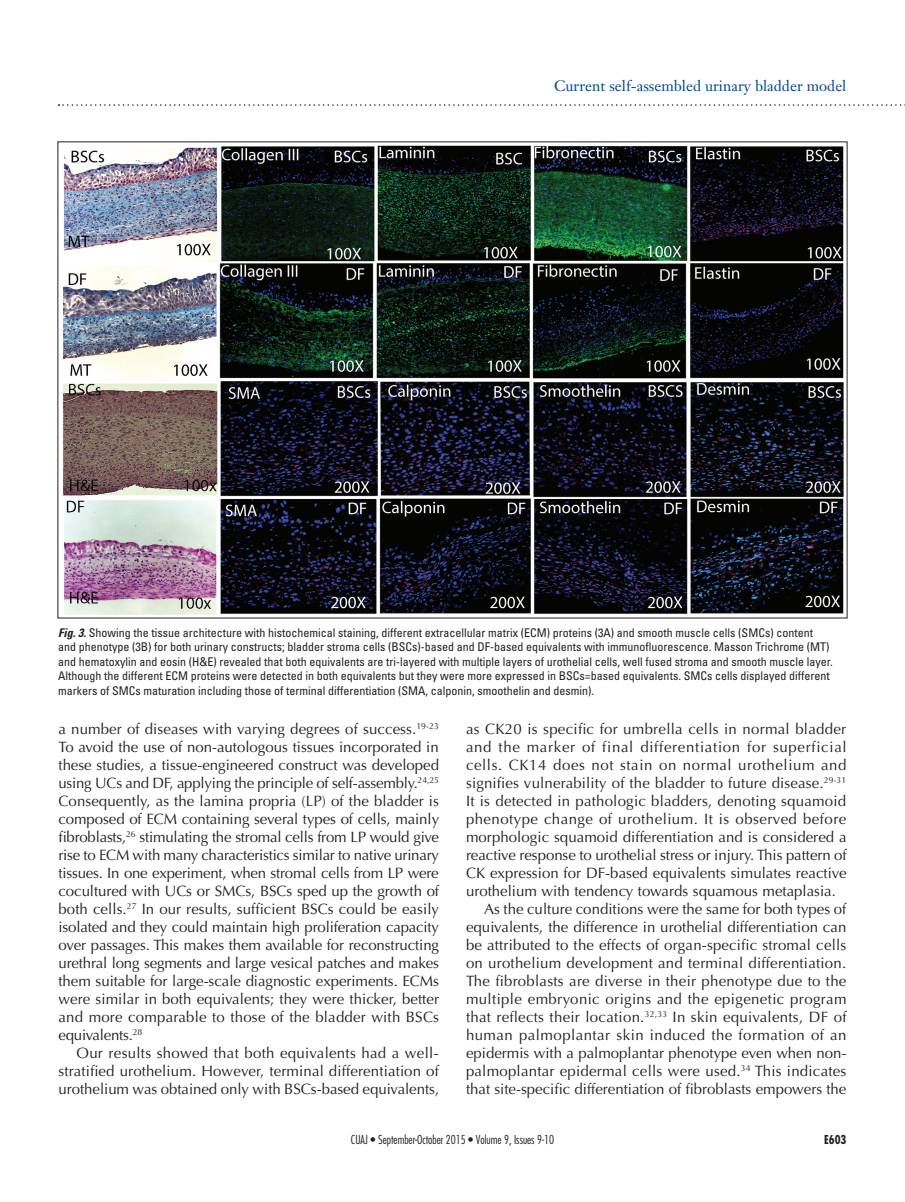
<style>
.page{position:relative;width:905px;height:1202px;background:#fff}
.page>*{position:absolute;margin:0;border:0;box-sizing:border-box;transform-origin:0 0}
.t1{font:15px/18px "Optima";letter-spacing:.01em;color:#231f20;text-align:justify}
.t2{font:15px "Optima";letter-spacing:.03em;color:#231f20}
.t3{font:15px "Optima";letter-spacing:.045em;color:#231f20}
.t4{font:15px "Optima";letter-spacing:.04em;color:#231f20}
.t5{font:15px "Janson Text";color:#014990}
.t6{font:condensed 12px/14.4px "Univers";color:#231f20}
.t7{font:300 condensed 12px "Futura";color:#231f20}
.t8{font:700 condensed 12px "Futura";color:#231f20}
.s1{font-weight:700;font-style:italic}
</style>
<div class="page">
<svg style="left:58px;top:104px;width:847px;height:2px"></svg>
<img style="left:63px;top:145px;width:781px;height:470px">
<p class="t5" style="left:554px;top:76px;width:294px">Current self-assembled urinary bladder model</p>
<p class="t6" style="left:58px;top:625px;width:776px"><span class="s1">Fig. 3.</span> Showing the tissue architecture with histochemical staining, different extracellular matrix (ECM) proteins (3A) and smooth muscle cells (SMCs) content and phenotype (3B) for both urinary constructs; bladder stroma cells (BSCs)-based and DF-based equivalents with immunofluorescence. Masson Trichrome (MT) and hematoxylin and eosin (H&amp;E) revealed that both equivalents are tri-layered with multiple layers of urothelial cells, well fused stroma and smooth muscle layer.<br>Although the different ECM proteins were detected in both equivalents but they were more expressed in BSCs=based equivalents. SMCs cells displayed different markers of SMCs maturation including those of terminal differentiation (SMA, calponin, smoothelin and desmin).</p>
<p class="t1" style="left:58px;top:720px;width:382px">a number of diseases with varying degrees of success.<sup>19-23<br></sup>To avoid the use of non-autologous tissues incorporated in these studies, a tissue-engineered construct was developed using UCs and DF, applying the principle of self-assembly.<sup>24,25<br></sup>Consequently, as the lamina propria (LP) of the bladder is composed of ECM containing several types of cells, mainly fibroblasts,<sup>26</sup> stimulating the stromal cells from LP would give rise to ECM with many characteristics similar to native urinary tissues. In one experiment, when stromal cells from LP were cocultured with UCs or SMCs, BSCs sped up the growth of both cells.<sup>27</sup> In our results, sufficient BSCs could be easily isolated and they could maintain high proliferation capacity over passages. This makes them available for reconstructing urethral long segments and large vesical patches and makes them suitable for large-scale diagnostic experiments. ECMs were similar in both equivalents; they were thicker, better and more comparable to those of the bladder with BSCs equivalents.<sup>28</sup></p>
<p class="t1" style="left:58px;top:1044px;width:382px;text-indent:18px">Our results showed that both equivalents had a well&shy;stratified urothelium. However, terminal differentiation of urothelium was obtained only with BSCs-based equivalents,</p>
<p class="t1" style="left:466px;top:720px;width:382px">as CK20 is specific for umbrella cells in normal bladder</p>
<p class="t3" style="left:466px;top:738px;width:382px">and the marker of final differentiation for superficial</p>
<p class="t4" style="left:466px;top:756px;width:382px">cells. CK14 does not stain on normal urothelium and</p>
<p class="t1" style="left:466px;top:774px;width:382px">signifies vulnerability of the bladder to future disease.<sup>29-31</sup></p>
<p class="t1" style="left:466px;top:792px;width:381px">It is detected in pathologic bladders, denoting squamoid</p>
<p class="t2" style="left:466px;top:810px;width:382px">phenotype change of urothelium. It is observed before</p>
<p class="t1" style="left:466px;top:828px;width:382px">morphologic squamoid differentiation and is considered a</p>
<p class="t1" style="left:466px;top:846px;width:382px">reactive response to urothelial stress or injury. This pattern of</p>
<p class="t1" style="left:466px;top:864px;width:382px">CK expression for DF-based equivalents simulates reactive</p>
<p class="t1" style="left:466px;top:882px;width:371px">urothelium with tendency towards squamous metaplasia.</p>
<p class="t1" style="left:484px;top:900px;width:364px">As the culture conditions were the same for both types of</p>
<p class="t1" style="left:466px;top:918px;width:382px">equivalents, the difference in urothelial differentiation can</p>
<p class="t1" style="left:466px;top:936px;width:382px">be attributed to the effects of organ-specific stromal cells</p>
<p class="t1" style="left:466px;top:954px;width:382px">on urothelium development and terminal differentiation.</p>
<p class="t1" style="left:466px;top:972px;width:382px">The fibroblasts are diverse in their phenotype due to the</p>
<p class="t1" style="left:466px;top:990px;width:382px">multiple embryonic origins and the epigenetic program</p>
<p class="t1" style="left:466px;top:1008px;width:382px">that reflects their location.<sup>32,33</sup> In skin equivalents, DF of</p>
<p class="t2" style="left:466px;top:1026px;width:382px">human palmoplantar skin induced the formation of an</p>
<p class="t1" style="left:466px;top:1044px;width:382px">epidermis with a palmoplantar phenotype even when non-</p>
<p class="t1" style="left:466px;top:1062px;width:382px">palmoplantar epidermal cells were used.<sup>34</sup> This indicates</p>
<p class="t1" style="left:466px;top:1080px;width:382px">that site-specific differentiation of fibroblasts empowers the</p>
<p class="t7" style="left:351px;top:1132px;width:204px">CUAJ • September-October 2015 • Volume 9, Issues 9-10</p>
<p class="t8" style="left:824px;top:1131px;width:24px">E603</p>
</div>
